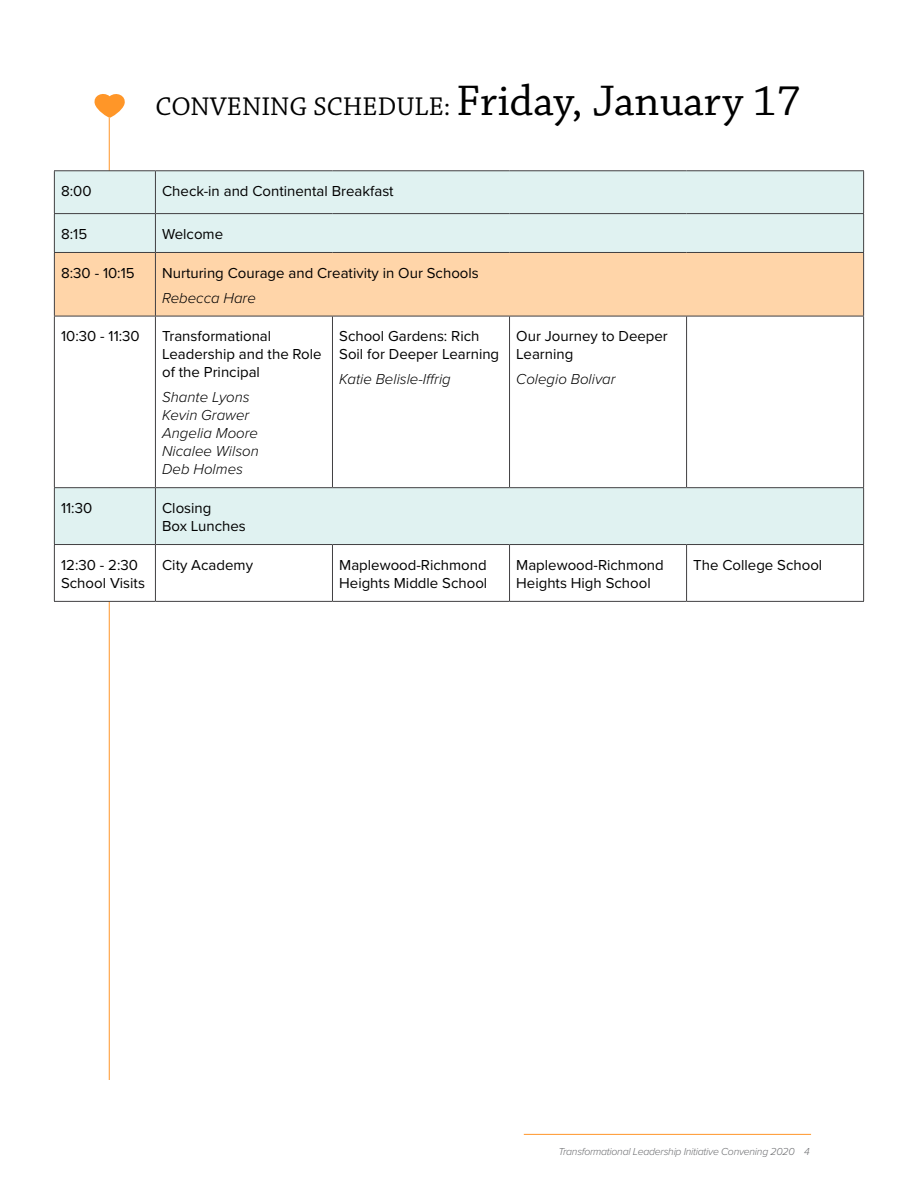
<style>
.page{position:relative;width:918px;height:1188px;background:#fff}
.page>*{position:absolute;margin:0;border:0;box-sizing:border-box;transform-origin:0 0}
.t1{font:27px "Chaparral Pro";color:#000}
.t2{font:15px/18px "Proxima Nova";color:#000}
.t3{font:italic 300 15px/18px "Proxima Nova";color:#000}
.t4{font:italic 300 10.5px "Proxima Nova";letter-spacing:-.025em;color:#6d6e71}
.s1{font-size:45px}
</style>
<div class="page">
<hr style="left:524px;top:1134px;width:287px;height:1px;background:#ff9628">
<hr style="left:109px;top:118px;width:1px;height:962px;background:#ff9628">
<div style="left:55px;top:171px;width:808px;height:81px;background:#e0f2f1"></div>
<div style="left:55px;top:253px;width:808px;height:63px;background:#ffd5a9"></div>
<svg style="left:55px;top:317px;width:808px;height:284px"></svg>
<hr style="left:54px;top:170px;width:101px;height:1px;background:#414042">
<hr style="left:54px;top:171px;width:1px;height:42px;background:#414042">
<hr style="left:155px;top:170px;width:177px;height:1px;background:#414042">
<hr style="left:155px;top:171px;width:1px;height:42px;background:#414042">
<hr style="left:332px;top:170px;width:178px;height:1px;background:#414042">
<hr style="left:510px;top:170px;width:177px;height:1px;background:#414042">
<hr style="left:687px;top:170px;width:177px;height:1px;background:#414042">
<hr style="left:863px;top:171px;width:1px;height:42px;background:#414042">
<hr style="left:54px;top:213px;width:101px;height:1px;background:#414042">
<hr style="left:54px;top:214px;width:1px;height:38px;background:#414042">
<hr style="left:155px;top:213px;width:177px;height:1px;background:#414042">
<hr style="left:155px;top:214px;width:1px;height:38px;background:#414042">
<hr style="left:332px;top:213px;width:178px;height:1px;background:#414042">
<hr style="left:510px;top:213px;width:177px;height:1px;background:#414042">
<hr style="left:687px;top:213px;width:177px;height:1px;background:#414042">
<hr style="left:863px;top:214px;width:1px;height:38px;background:#414042">
<hr style="left:54px;top:252px;width:101px;height:1px;background:#414042">
<hr style="left:54px;top:253px;width:1px;height:63px;background:#414042">
<hr style="left:155px;top:252px;width:177px;height:1px;background:#414042">
<hr style="left:155px;top:253px;width:1px;height:63px;background:#414042">
<hr style="left:332px;top:252px;width:178px;height:1px;background:#414042">
<hr style="left:510px;top:252px;width:177px;height:1px;background:#414042">
<hr style="left:687px;top:252px;width:177px;height:1px;background:#414042">
<hr style="left:863px;top:253px;width:1px;height:63px;background:#414042">
<hr style="left:54px;top:316px;width:101px;height:1px;background:#414042">
<hr style="left:54px;top:316px;width:1px;height:171px;background:#414042">
<hr style="left:155px;top:316px;width:177px;height:1px;background:#414042">
<hr style="left:155px;top:316px;width:1px;height:171px;background:#414042">
<hr style="left:332px;top:316px;width:178px;height:1px;background:#414042">
<hr style="left:332px;top:316px;width:1px;height:171px;background:#414042">
<hr style="left:510px;top:316px;width:177px;height:1px;background:#414042">
<hr style="left:509px;top:316px;width:1px;height:171px;background:#414042">
<hr style="left:687px;top:316px;width:177px;height:1px;background:#414042">
<hr style="left:686px;top:316px;width:1px;height:171px;background:#414042">
<hr style="left:863px;top:316px;width:1px;height:171px;background:#414042">
<hr style="left:54px;top:487px;width:101px;height:1px;background:#414042">
<hr style="left:54px;top:488px;width:1px;height:56px;background:#414042">
<hr style="left:155px;top:487px;width:177px;height:1px;background:#414042">
<hr style="left:155px;top:488px;width:1px;height:56px;background:#414042">
<hr style="left:332px;top:487px;width:178px;height:1px;background:#414042">
<hr style="left:510px;top:487px;width:177px;height:1px;background:#414042">
<hr style="left:687px;top:487px;width:177px;height:1px;background:#414042">
<hr style="left:863px;top:488px;width:1px;height:56px;background:#414042">
<hr style="left:54px;top:544px;width:101px;height:1px;background:#414042">
<hr style="left:54px;top:545px;width:1px;height:56px;background:#414042">
<hr style="left:155px;top:544px;width:177px;height:1px;background:#414042">
<hr style="left:155px;top:545px;width:1px;height:56px;background:#414042">
<hr style="left:332px;top:544px;width:178px;height:1px;background:#414042">
<hr style="left:332px;top:545px;width:1px;height:56px;background:#414042">
<hr style="left:510px;top:544px;width:177px;height:1px;background:#414042">
<hr style="left:509px;top:545px;width:1px;height:56px;background:#414042">
<hr style="left:687px;top:544px;width:177px;height:1px;background:#414042">
<hr style="left:686px;top:545px;width:1px;height:56px;background:#414042">
<hr style="left:863px;top:545px;width:1px;height:56px;background:#414042">
<hr style="left:54px;top:601px;width:101px;height:1px;background:#414042">
<hr style="left:155px;top:601px;width:177px;height:1px;background:#414042">
<hr style="left:332px;top:601px;width:178px;height:1px;background:#414042">
<hr style="left:510px;top:601px;width:177px;height:1px;background:#414042">
<hr style="left:687px;top:601px;width:177px;height:1px;background:#414042">
<svg style="left:94px;top:94px;width:31px;height:24px"></svg>
<h1 class="t1" style="left:156px;top:92px;width:646px">CONVENING SCHEDULE: <span class="s1">Friday, January 17</span></h1>
<p class="t2" style="left:61px;top:181px;width:32px">8:00</p>
<p class="t2" style="left:162px;top:181px;width:233px">Check-in and Continental Breakfast</p>
<p class="t2" style="left:61px;top:224px;width:28px">8:15</p>
<p class="t2" style="left:162px;top:224px;width:63px">Welcome</p>
<p class="t2" style="left:61px;top:263px;width:75px">8:30 - 10:15</p>
<p class="t2" style="left:162px;top:263px;width:318px">Nurturing Courage and Creativity in Our Schools</p>
<p class="t3" style="left:162px;top:288px;width:95px">Rebecca Hare</p>
<p class="t2" style="left:61px;top:327px;width:80px">10:30 - 11:30</p>
<p class="t2" style="left:162px;top:327px;width:161px">Transformational<br>Leadership and the Role of the Principal</p>
<p class="t3" style="left:162px;top:387px;width:98px">Shante Lyons<br>Kevin Grawer<br>Angelia Moore<br>Nicalee Wilson<br>Deb Holmes</p>
<p class="t2" style="left:339px;top:327px;width:162px">School Gardens: Rich<br>Soil for Deeper Learning</p>
<p class="t3" style="left:339px;top:369px;width:113px">Katie Belisle-Iffrig</p>
<p class="t2" style="left:516px;top:327px;width:153px">Our Journey to Deeper<br>Learning</p>
<p class="t3" style="left:516px;top:369px;width:101px">Colegio Bolivar</p>
<p class="t2" style="left:61px;top:498px;width:33px">11:30</p>
<p class="t2" style="left:162px;top:498px;width:85px">Closing<br>Box Lunches</p>
<p class="t2" style="left:61px;top:555px;width:85px">12:30 - 2:30<br>School Visits</p>
<p class="t2" style="left:162px;top:555px;width:92px">City Academy</p>
<p class="t2" style="left:339px;top:555px;width:150px">Maplewood-Richmond<br>Heights Middle School</p>
<p class="t2" style="left:516px;top:555px;width:149px">Maplewood-Richmond<br>Heights High School</p>
<p class="t2" style="left:693px;top:555px;width:131px">The College School</p>
<p class="t4" style="left:558px;top:1143px;width:253px">Transformational Leadership Initiative Convening 2020 4</p>
</div>
